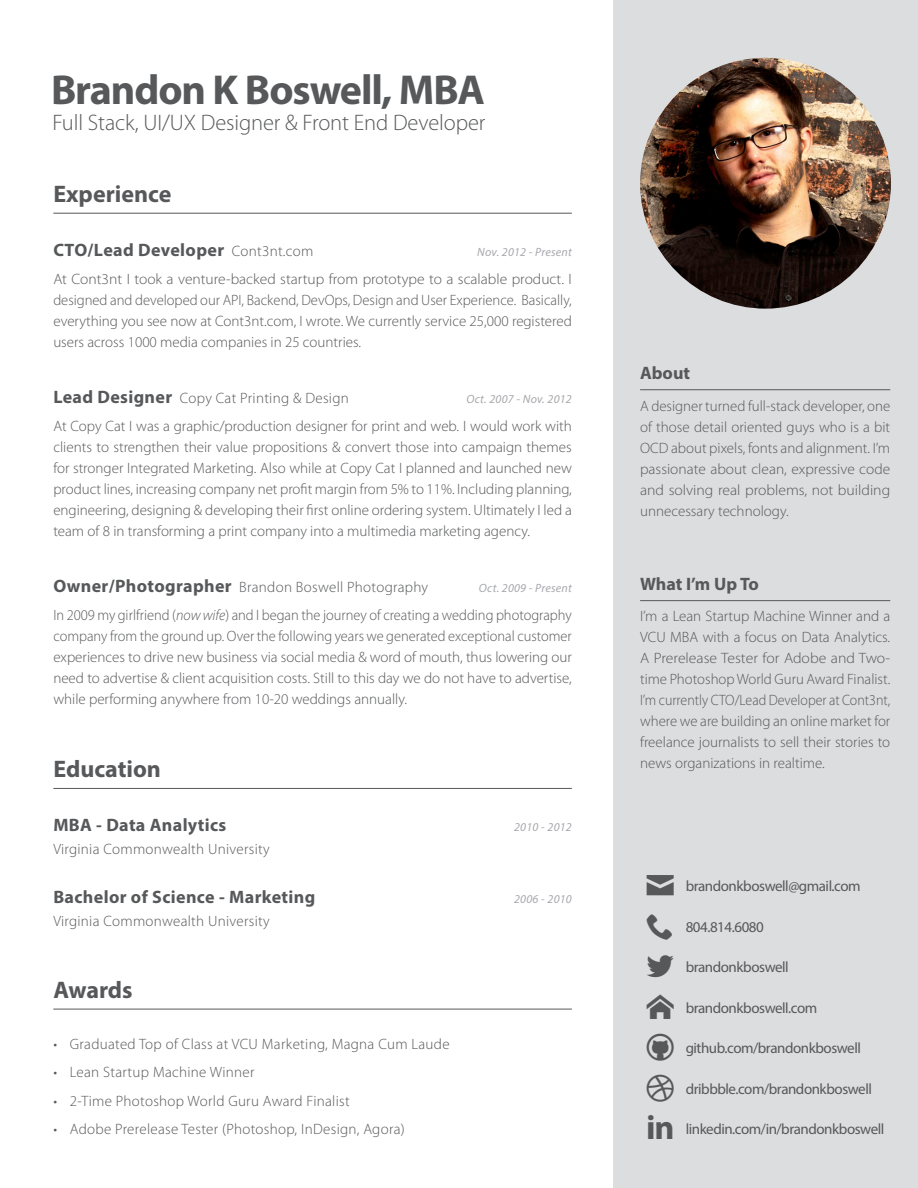
<style>
.page{position:relative;width:918px;height:1188px;background:#fff}
.page>*{position:absolute;margin:0;border:0;box-sizing:border-box;transform-origin:0 0}
.Logo_Name{font:700 42px "Myriad Pro";letter-spacing:-.025em;color:#57585a}
.Main_Section_Header{font:700 24px "Myriad Pro";color:#57585a}
.Logo_Job_Description{font:300 22.5px "Myriad Pro";letter-spacing:-.005em;color:#57585a}
.Education{font:700 18px "Myriad Pro";letter-spacing:.02em;color:#57585a}
.Company{font:700 18px "Myriad Pro";letter-spacing:.02em;color:#57585a}
.Sidebar_Header{font:700 18px "Myriad Pro";color:#57585a}
.Main_Body_Text{font:300 15px/21px "Myriad Pro";letter-spacing:.005em;color:#57585a;text-align:justify}
.Body_Text{font:300 15px/21px "Myriad Pro";color:#57585a;text-align:justify}
.Main_Body_Text-2{font:300 15px/21px "Myriad Pro";letter-spacing:.005em;color:#57585a;text-align:justify;scale:.96 1}
.Sidebar_Text{font:15px "Myriad Pro";letter-spacing:-.03em;color:#57585a}
.Company-2{font:300 15px "Myriad Pro";letter-spacing:.02em;color:#57585a}
.School{font:300 15px "Myriad Pro";letter-spacing:.02em;color:#57585a}
.Company-3{font:italic 12px "Myriad Pro";letter-spacing:.02em;color:#a8a9ad}
.Education-2{font:italic 12px "Myriad Pro";letter-spacing:.02em;color:#a8a9ad}
.s1{font-weight:300;font-size:15px}
.s2{font-weight:700;font-size:18px}
.s3{font-style:italic}
</style>
<div class="page">
<div style="left:613px;top:0;width:305px;height:1188px;background:#dcdddf"></div>
<hr style="left:640px;top:389px;width:250px;height:1px;background:#57585a">
<hr style="left:640px;top:600px;width:250px;height:1px;background:#57585a">
<img style="left:640px;top:58px;width:251px;height:251px;border-radius:125px">
<hr style="left:53px;top:213px;width:519px;height:1px;background:#57585a">
<hr style="left:53px;top:788px;width:519px;height:1px;background:#57585a">
<hr style="left:53px;top:1009px;width:519px;height:1px;background:#57585a">
<p class="Logo_Name" style="left:51px;top:62px;width:436px">Brandon K Boswell, MBA</p>
<p class="Logo_Job_Description" style="left:52px;top:109px;width:435px">Full Stack, UI/UX Designer &amp; Front End Developer</p>
<p class="Main_Section_Header" style="left:53px;top:178px;width:120px">Experience</p>
<p class="Company" style="left:53px;top:238px;width:262px">CTO/Lead Developer <span class="s1">Cont3nt.com</span></p>
<p class="Company-3" style="left:477px;top:244px;width:96px">Nov. 2012 - Present</p>
<p class="Main_Body_Text" style="left:53px;top:268px;width:520px">At Cont3nt I took a venture-backed startup from prototype to a scalable product. I designed and developed our API, Backend, DevOps, Design and User Experience. Basically, everything you see now at Cont3nt.com, I wrote. We currently service 25,000 registered users across 1000 media companies in 25 countries.</p>
<p class="Company-2" style="left:53px;top:389px;width:297px"><span class="s2">Lead Designer</span> Copy Cat Printing &amp; Design</p>
<p class="Company-3" style="left:467px;top:391px;width:107px">Oct. 2007 - Nov. 2012</p>
<p class="Main_Body_Text" style="left:53px;top:415px;width:520px">At Copy Cat I was a graphic/production designer for print and web. I would work with clients to strengthen their value propositions &amp; convert those into campaign themes for stronger Integrated Marketing. Also while at Copy Cat I planned and launched new product lines, increasing company net profit margin from 5% to 11%. Including planning, engineering, designing &amp; developing their first online ordering system. Ultimately I led a team of 8 in transforming a print company into a multimedia marketing agency.</p>
<p class="Company-2" style="left:53px;top:578px;width:376px"><span class="s2">Owner/Photographer</span> Brandon Boswell Photography</p>
<p class="Company-3" style="left:479px;top:580px;width:94px">Oct. 2009 - Present</p>
<p class="Main_Body_Text-2" style="left:53px;top:604px;width:542px">In 2009 my girlfriend (<span class="s3">now wife</span>) and I began the journey of creating a wedding photography company from the ground up. Over the following years we generated exceptional customer experiences to drive new business via social media &amp; word of mouth, thus lowering our need to advertise &amp; client acquisition costs. Still to this day we do not have to advertise, while performing anywhere from 10-20 weddings annually.</p>
<p class="Main_Section_Header" style="left:53px;top:754px;width:109px">Education</p>
<p class="Education" style="left:53px;top:813px;width:174px">MBA - Data Analytics</p>
<p class="Education-2" style="left:514px;top:820px;width:59px">2010 - 2012</p>
<p class="School" style="left:53px;top:839px;width:218px">Virginia Commonwealth University</p>
<p class="Education" style="left:53px;top:885px;width:264px">Bachelor of Science - Marketing</p>
<p class="Education-2" style="left:514px;top:892px;width:59px">2006 - 2010</p>
<p class="School" style="left:53px;top:911px;width:218px">Virginia Commonwealth University</p>
<p class="Main_Section_Header" style="left:53px;top:974px;width:81px">Awards</p>
<p class="Main_Body_Text" style="left:53px;top:1033px;width:398px">• Graduated Top of Class at VCU Marketing, Magna Cum Laude</p>
<p class="Main_Body_Text" style="left:53px;top:1061px;width:203px">• Lean Startup Machine Winner</p>
<p class="Main_Body_Text" style="left:53px;top:1090px;width:298px">• 2-Time Photoshop World Guru Award Finalist</p>
<p class="Main_Body_Text" style="left:53px;top:1118px;width:353px">• Adobe Prerelease Tester (Photoshop, InDesign, Agora)</p>
<p class="Sidebar_Header" style="left:640px;top:361px;width:52px">About</p>
<p class="Body_Text" style="left:640px;top:395px;width:252px">A designer turned full-stack developer, one of those detail oriented guys who is a bit OCD about pixels, fonts and alignment. I’m passionate about clean, expressive code and solving real problems, not building unnecessary technology.</p>
<p class="Sidebar_Header" style="left:640px;top:572px;width:120px">What I’m Up To</p>
<p class="Body_Text" style="left:640px;top:606px;width:252px">I’m a Lean Startup Machine Winner and a VCU MBA with a focus on Data Analytics.<br>A Prerelease Tester for Adobe and Two&shy;time Photoshop World Guru Award Finalist.<br>I’m currently CTO/Lead Developer at Cont3nt, where we are building an online market for freelance journalists to sell their stories to news organizations in realtime.</p>
<p class="Sidebar_Text" style="left:686px;top:877px;width:177px">brandonkboswell@gmail.com</p>
<p class="Sidebar_Text" style="left:686px;top:917px;width:80px">804.814.6080</p>
<p class="Sidebar_Text" style="left:686px;top:958px;width:105px">brandonkboswell</p>
<p class="Sidebar_Text" style="left:686px;top:998px;width:133px">brandonkboswell.com</p>
<p class="Sidebar_Text" style="left:686px;top:1039px;width:177px">github.com/brandonkboswell</p>
<p class="Sidebar_Text" style="left:686px;top:1079px;width:188px">dribbble.com/brandonkboswell</p>
<p class="Sidebar_Text" style="left:686px;top:1120px;width:200px">linkedin.com/in/brandonkboswell</p>
</div>
